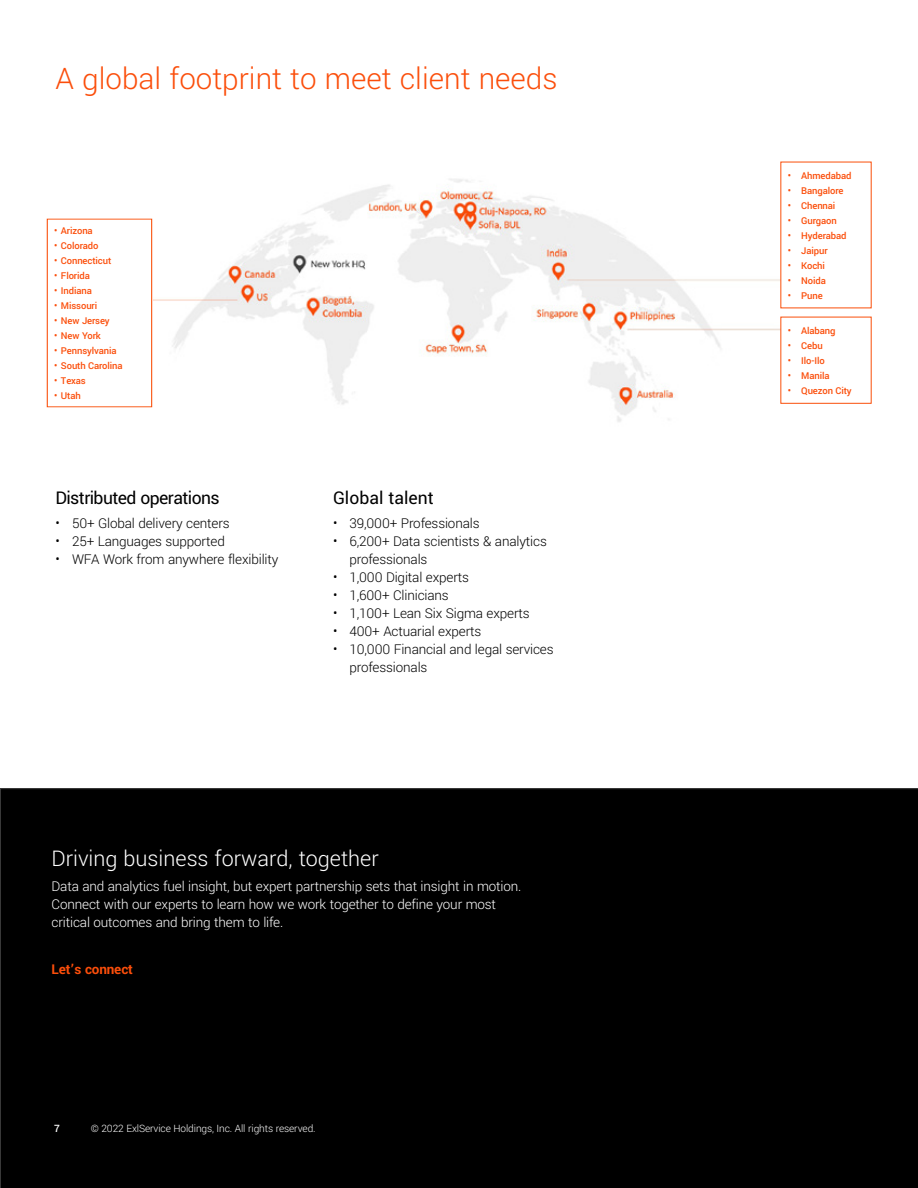
<style>
.page{position:relative;width:918px;height:1188px;background:#fff}
.page>*{position:absolute;margin:0;border:0;box-sizing:border-box;transform-origin:0 0}
.t1{font:300 33px "Yantramanav";color:#fb4e0b}
.t2{font:300 24px "Yantramanav";color:#fff}
.t3{font:19.5px "Yantramanav";letter-spacing:-.03em;color:#000}
.t4{font:19.5px "Yantramanav";color:#000}
.t5{font:300 15px/18px "Yantramanav";letter-spacing:-.01em;color:#000}
.t6{font:300 15px/18px "Yantramanav";letter-spacing:-.01em;color:#fff}
.t7{font:700 15px "Yantramanav";letter-spacing:-.01em;color:#fb4e0b}
.t8{font:300 11.25px "Yantramanav";letter-spacing:-.01em;color:#fff}
.t9{font:500 11.25px "Yantramanav";color:#fff}
.t10{font:500 10.5px "Yantramanav";letter-spacing:-.01em;color:#fb4e0b}
</style>
<div class="page">
<div style="left:0;top:788px;width:918px;height:400px;background:#000"></div>
<img style="left:153px;top:161px;width:628px;height:261px">
<div style="left:47px;top:219px;width:105px;height:188px;border:1px solid #fa4f0a"></div>
<h1 class="t1" style="left:56px;top:58px;width:504px">A global footprint to meet client needs</h1>
<p class="t10" style="left:54px;top:224px;width:40px">• Arizona</p>
<p class="t10" style="left:54px;top:239px;width:46px">• Colorado</p>
<p class="t10" style="left:54px;top:254px;width:59px">• Connecticut</p>
<p class="t10" style="left:54px;top:269px;width:37px">• Florida</p>
<p class="t10" style="left:54px;top:284px;width:39px">• Indiana</p>
<p class="t10" style="left:54px;top:299px;width:45px">• Missouri</p>
<p class="t10" style="left:54px;top:314px;width:57px">• New Jersey</p>
<p class="t10" style="left:54px;top:329px;width:48px">• New York</p>
<p class="t10" style="left:54px;top:344px;width:64px">• Pennsylvania</p>
<p class="t10" style="left:54px;top:359px;width:70px">• South Carolina</p>
<p class="t10" style="left:54px;top:374px;width:33px">• Texas</p>
<p class="t10" style="left:54px;top:389px;width:28px">• Utah</p>
<h3 class="t3" style="left:56px;top:486px;width:166px">Distributed operations</h3>
<p class="t5" style="left:56px;top:514px;width:176px">• 50+ Global delivery centers</p>
<p class="t5" style="left:56px;top:532px;width:171px">• 25+ Languages supported</p>
<p class="t5" style="left:56px;top:550px;width:225px">• WFA Work from anywhere flexibility</p>
<h3 class="t4" style="left:333px;top:486px;width:102px">Global talent</h3>
<p class="t5" style="left:333px;top:514px;width:148px">• 39,000+ Professionals</p>
<p class="t5" style="left:350px;top:532px;width:199px;text-indent:-16px">• 6,200+ Data scientists &amp; analytics professionals</p>
<p class="t5" style="left:333px;top:568px;width:138px">• 1,000 Digital experts</p>
<p class="t5" style="left:333px;top:586px;width:117px">• 1,600+ Clinicians</p>
<p class="t5" style="left:333px;top:604px;width:198px">• 1,100+ Lean Six Sigma experts</p>
<p class="t5" style="left:333px;top:622px;width:150px">• 400+ Actuarial experts</p>
<p class="t5" style="left:350px;top:640px;width:206px;text-indent:-16px">• 10,000 Financial and legal services professionals</p>
<h2 class="t2" style="left:52px;top:844px;width:329px">Driving business forward, together</h2>
<p class="t6" style="left:52px;top:877px;width:471px">Data and analytics fuel insight, but expert partnership sets that insight in motion.<br>Connect with our experts to learn how we work together to define your most critical outcomes and bring them to life.</p>
<p class="t7" style="left:52px;top:961px;width:83px">Let’s connect</p>
<p class="t9" style="left:54px;top:1121px;width:7px">7</p>
<p class="t8" style="left:91px;top:1122px;width:226px">© 2022 ExlService Holdings, Inc. All rights reserved.</p>
<p class="t10" style="left:788px;top:169px;width:65px">• Ahmedabad</p>
<p class="t10" style="left:788px;top:184px;width:57px">• Bangalore</p>
<p class="t10" style="left:788px;top:199px;width:49px">• Chennai</p>
<p class="t10" style="left:788px;top:214px;width:51px">• Gurgaon</p>
<p class="t10" style="left:788px;top:229px;width:60px">• Hyderabad</p>
<p class="t10" style="left:788px;top:244px;width:41px">• Jaipur</p>
<p class="t10" style="left:788px;top:259px;width:39px">• Kochi</p>
<p class="t10" style="left:788px;top:274px;width:40px">• Noida</p>
<p class="t10" style="left:788px;top:289px;width:37px">• Pune</p>
<p class="t10" style="left:788px;top:324px;width:49px">• Alabang</p>
<p class="t10" style="left:788px;top:339px;width:36px">• Cebu</p>
<p class="t10" style="left:788px;top:354px;width:39px">• Ilo-Ilo</p>
<p class="t10" style="left:788px;top:369px;width:43px">• Manila</p>
<p class="t10" style="left:788px;top:384px;width:65px">• Quezon City</p>
</div>
